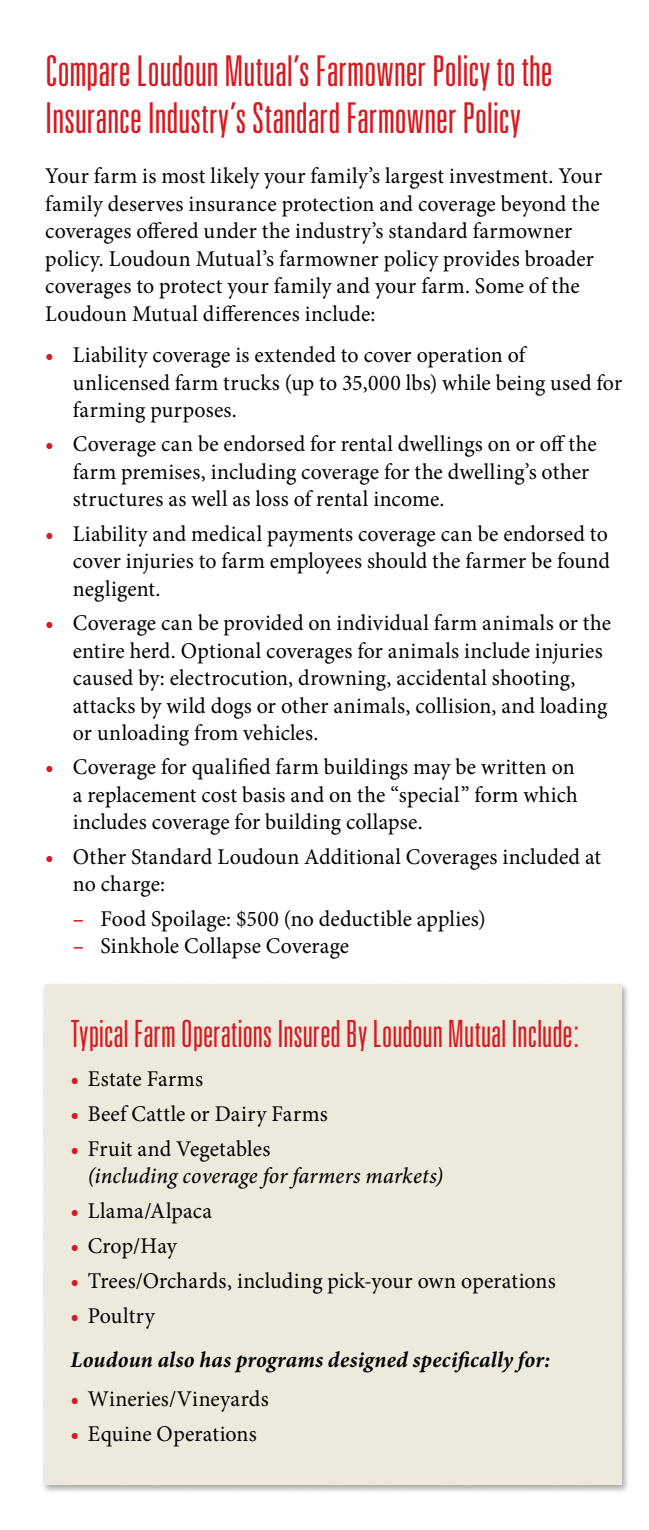
<style>
.page{position:relative;width:649px;height:1530px;background:#fff}
.page>*{position:absolute;margin:0;border:0;box-sizing:border-box;transform-origin:0 0}
.t1{font:300 ultra-condensed 42.5px/47.5px "Univers";color:#d71920}
.t2{font:300 ultra-condensed 37.5px "Univers";color:#d71920}
.t3{font:22.5px/27.5px "Minion Pro";letter-spacing:.01em;color:#000}
.t4{font:italic 500 22.5px/27.5px "Minion Pro";letter-spacing:.01em;color:#000}
.t5{font:italic 700 22.5px/44px "Minion Pro";letter-spacing:.01em;color:#000}
.s1{font-weight:700;color:#d71920}
.s2{font-weight:700;font-style:normal;color:#d71920}
.s3{font-weight:400;font-style:normal}
.s4{font-style:normal;color:#d71920}
</style>
<div class="page">
<div style="left:41px;top:982px;width:588px;height:512px;background:#000;opacity:.35"></div>
<div style="left:45px;top:984px;width:576px;height:501px;background:#eee9dd"></div>
<h1 class="t1" style="left:45px;top:46px;width:508px">Compare Loudoun Mutual’s Farmowner Policy to the<br>Insurance Industry’s Standard Farmowner Policy</h1>
<p class="t3" style="left:45px;top:162px;width:557px">Your farm is most likely your family’s largest investment. Your family deserves insurance protection and coverage beyond the coverages offered under the industry’s standard farmowner policy. Loudoun Mutual’s farmowner policy provides broader coverages to protect your family and your farm. Some of the Loudoun Mutual differences include:</p>
<p class="t3" style="left:73px;top:341px;width:550px;text-indent:-27px"><span class="s1">•</span> Liability coverage is extended to cover operation of unlicensed farm trucks (up to 35,000 lbs) while being used for farming purposes.</p>
<p class="t3" style="left:73px;top:431px;width:525px;text-indent:-27px"><span class="s1">•</span> Coverage can be endorsed for rental dwellings on or off the farm premises, including coverage for the dwelling’s other structures as well as loss of rental income.</p>
<p class="t3" style="left:73px;top:520px;width:538px;text-align:justify;text-indent:-27px"><span class="s1">•</span> Liability and medical payments coverage can be endorsed to cover injuries to farm employees should the farmer be found negligent.</p>
<p class="t3" style="left:73px;top:609px;width:539px;text-indent:-27px"><span class="s1">•</span> Coverage can be provided on individual farm animals or the entire herd. Optional coverages for animals include injuries caused by: electrocution, drowning, accidental shooting, attacks by wild dogs or other animals, collision, and loading or unloading from vehicles.</p>
<p class="t3" style="left:73px;top:754px;width:506px;text-indent:-27px"><span class="s1">•</span> Coverage for qualified farm buildings may be written on a replacement cost basis and on the “special” form which includes coverage for building collapse.</p>
<p class="t3" style="left:73px;top:843px;width:529px;text-indent:-27px"><span class="s1">•</span> Other Standard Loudoun Additional Coverages included at no charge:</p>
<p class="t3" style="left:73px;top:905px;width:414px"><span class="s1">–</span> Food Spoilage: $500 (no deductible applies)</p>
<p class="t3" style="left:73px;top:932px;width:277px"><span class="s1">–</span> Sinkhole Collapse Coverage</p>
<h2 class="t2" style="left:70px;top:1014px;width:509px">Typical Farm Operations Insured By Loudoun Mutual Include:</h2>
<p class="t3" style="left:70px;top:1065px;width:134px"><span class="s1">•</span> Estate Farms</p>
<p class="t3" style="left:70px;top:1100px;width:259px"><span class="s1">•</span> Beef Cattle or Dairy Farms</p>
<p class="t4" style="left:88px;top:1135px;width:356px;text-indent:-18px"><span class="s2">•</span> <span class="s3">Fruit and Vegetables<br></span>(including coverage for farmers markets)</p>
<p class="t3" style="left:70px;top:1197px;width:143px"><span class="s1">•</span> Llama/Alpaca</p>
<p class="t3" style="left:70px;top:1232px;width:108px"><span class="s1">•</span> Crop/Hay</p>
<p class="t3" style="left:70px;top:1268px;width:486px"><span class="s1">•</span> Trees/Orchards, including pick-your own operations</p>
<p class="t5" style="left:70px;top:1294px;width:480px"><span class="s4">•</span> <span class="s3">Poultry<br></span>Loudoun also has programs designed specifically for:</p>
<p class="t3" style="left:70px;top:1385px;width:200px"><span class="s1">•</span> Wineries/Vineyards</p>
<p class="t3" style="left:70px;top:1420px;width:188px"><span class="s1">•</span> Equine Operations</p>
</div>
